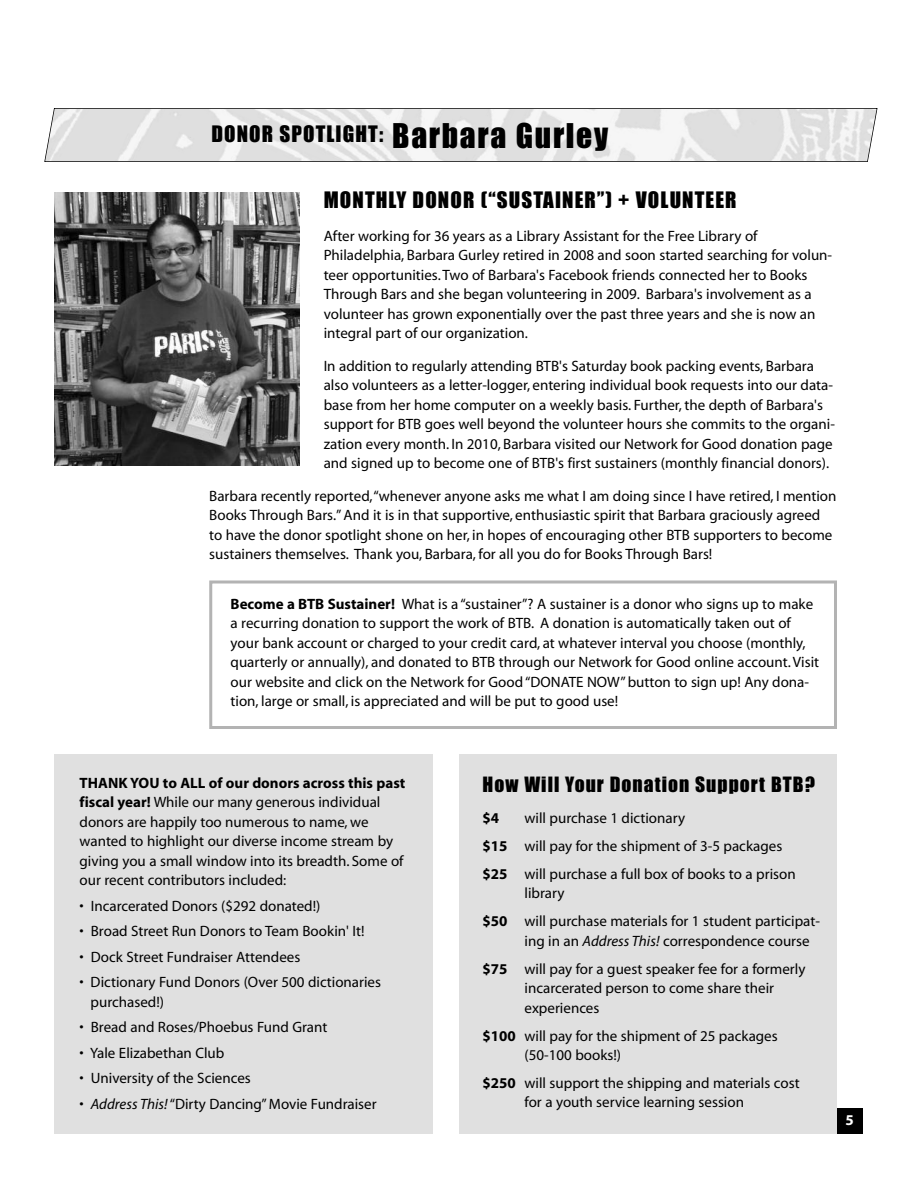
<style>
.page{position:relative;width:918px;height:1188px;background:#fff}
.page>*{position:absolute;margin:0;border:0;box-sizing:border-box;transform-origin:0 0}
.t1{font:21px "Impact";letter-spacing:.055em;color:#000}
.t2{font:19.5px "Impact";letter-spacing:.055em;color:#000}
.t3{font:15px/19.5px "Myriad";color:#000}
.t4{font:700 15px "Myriad";color:#000}
.t5{font:700 15px "Myriad";color:#fff}
.s1{font-size:31.5px}
.s2{font-weight:700}
.s3{font-style:italic}
</style>
<div class="page">
<div style="left:209px;top:580px;width:628px;height:149px;border:3px solid #b3b3b3"></div>
<div style="left:837px;top:1108px;width:25px;height:26px;background:#000"></div>
<svg style="left:44px;top:108px;width:834px;height:54px"></svg>
<img style="left:54px;top:192px;width:246px;height:273px">
<div style="left:54px;top:754px;width:378px;height:380px;background:#e0e0e0"></div>
<div style="left:459px;top:754px;width:378px;height:380px;background:#e0e0e0"></div>
<h1 class="t1" style="left:211px;top:122px;width:398px">DONOR SPOTLIGHT: <span class="s1">Barbara Gurley</span></h1>
<h1 class="t1" style="left:324px;top:189px;width:414px">MONTHLY DONOR (“SUSTAINER”) + VOLUNTEER</h1>
<p class="t3" style="left:324px;top:227px;width:510px">After working for 36 years as a Library Assistant for the Free Library of Philadelphia, Barbara Gurley retired in 2008 and soon started searching for volun&shy;teer opportunities.Two of Barbara's Facebook friends connected her to Books Through Bars and she began volunteering in 2009. Barbara's involvement as a volunteer has grown exponentially over the past three years and she is now an integral part of our organization.</p>
<p class="t3" style="left:324px;top:357px;width:513px">In addition to regularly attending BTB's Saturday book packing events, Barbara also volunteers as a letter-logger, entering individual book requests into our data&shy;base from her home computer on a weekly basis. Further, the depth of Barbara's support for BTB goes well beyond the volunteer hours she commits to the organi&shy;zation every month. In 2010, Barbara visited our Network for Good donation page and signed up to become one of BTB's first sustainers (monthly financial donors).</p>
<p class="t3" style="left:209px;top:487px;width:629px">Barbara recently reported,“whenever anyone asks me what I am doing since I have retired, I mention Books Through Bars.”And it is in that supportive, enthusiastic spirit that Barbara graciously agreed to have the donor spotlight shone on her, in hopes of encouraging other BTB supporters to become sustainers themselves. Thank you, Barbara, for all you do for Books Through Bars!</p>
<p class="t3" style="left:231px;top:595px;width:590px"><span class="s2">Become a BTB Sustainer!</span> What is a “sustainer”? A sustainer is a donor who signs up to make a recurring donation to support the work of BTB. A donation is automatically taken out of your bank account or charged to your credit card, at whatever interval you choose (monthly, quarterly or annually), and donated to BTB through our Network for Good online account.Visit our website and click on the Network for Good“DONATE NOW”button to sign up! Any dona&shy;tion, large or small, is appreciated and will be put to good use!</p>
<p class="t3" style="left:80px;top:774px;width:327px"><span class="s2">THANK YOU to ALL of our donors across this past fiscal year!</span> While our many generous individual donors are happily too numerous to name, we wanted to highlight our diverse income stream by giving you a small window into its breadth. Some of our recent contributors included:</p>
<p class="t3" style="left:80px;top:897px;width:242px">• Incarcerated Donors ($292 donated!)</p>
<p class="t3" style="left:80px;top:923px;width:287px">• Broad Street Run Donors to Team Bookin' It!</p>
<p class="t3" style="left:80px;top:948px;width:222px">• Dock Street Fundraiser Attendees</p>
<p class="t3" style="left:91px;top:974px;width:292px;text-indent:-11px">• Dictionary Fund Donors (Over 500 dictionaries purchased!)</p>
<p class="t3" style="left:80px;top:1019px;width:249px">• Bread and Roses/Phoebus Fund Grant</p>
<p class="t3" style="left:80px;top:1044px;width:146px">• Yale Elizabethan Club</p>
<p class="t3" style="left:80px;top:1070px;width:173px">• University of the Sciences</p>
<p class="t3" style="left:80px;top:1096px;width:299px">• <span class="s3">Address This!</span>“Dirty Dancing” Movie Fundraiser</p>
<h2 class="t2" style="left:483px;top:774px;width:334px">How Will Your Donation Support BTB?</h2>
<p class="t4" style="left:483px;top:812px;width:18px">$4</p>
<p class="t3" style="left:483px;top:805px;width:315px;line-height:27.9px;text-indent:42px">will purchase 1 dictionary<br><span class="s2">$15</span> will pay for the shipment of 3-5 packages <span class="s2">$25</span> will purchase a full box of books to a prison</p>
<p class="t3" style="left:483px;top:880px;width:339px;line-height:27.9px;text-indent:42px">library<br><span class="s2">$50</span> will purchase materials for 1 student participat-</p>
<p class="t3" style="left:483px;top:928px;width:329px;line-height:27.9px;text-align:right">ing in an <span class="s3">Address This!</span> correspondence course<br><span class="s2">$75</span> will pay for a guest speaker fee for a formerly</p>
<p class="t3" style="left:525px;top:980px;width:251px">incarcerated person to come share their experiences</p>
<p class="t3" style="left:525px;top:1027px;width:255px;text-indent:-42px"><span class="s2">$100</span> will pay for the shipment of 25 packages (50-100 books!)</p>
<p class="t3" style="left:525px;top:1074px;width:277px;text-indent:-42px"><span class="s2">$250</span> will support the shipping and materials cost for a youth service learning session</p>
<p class="t5" style="left:846px;top:1114px;width:10px">5</p>
</div>
